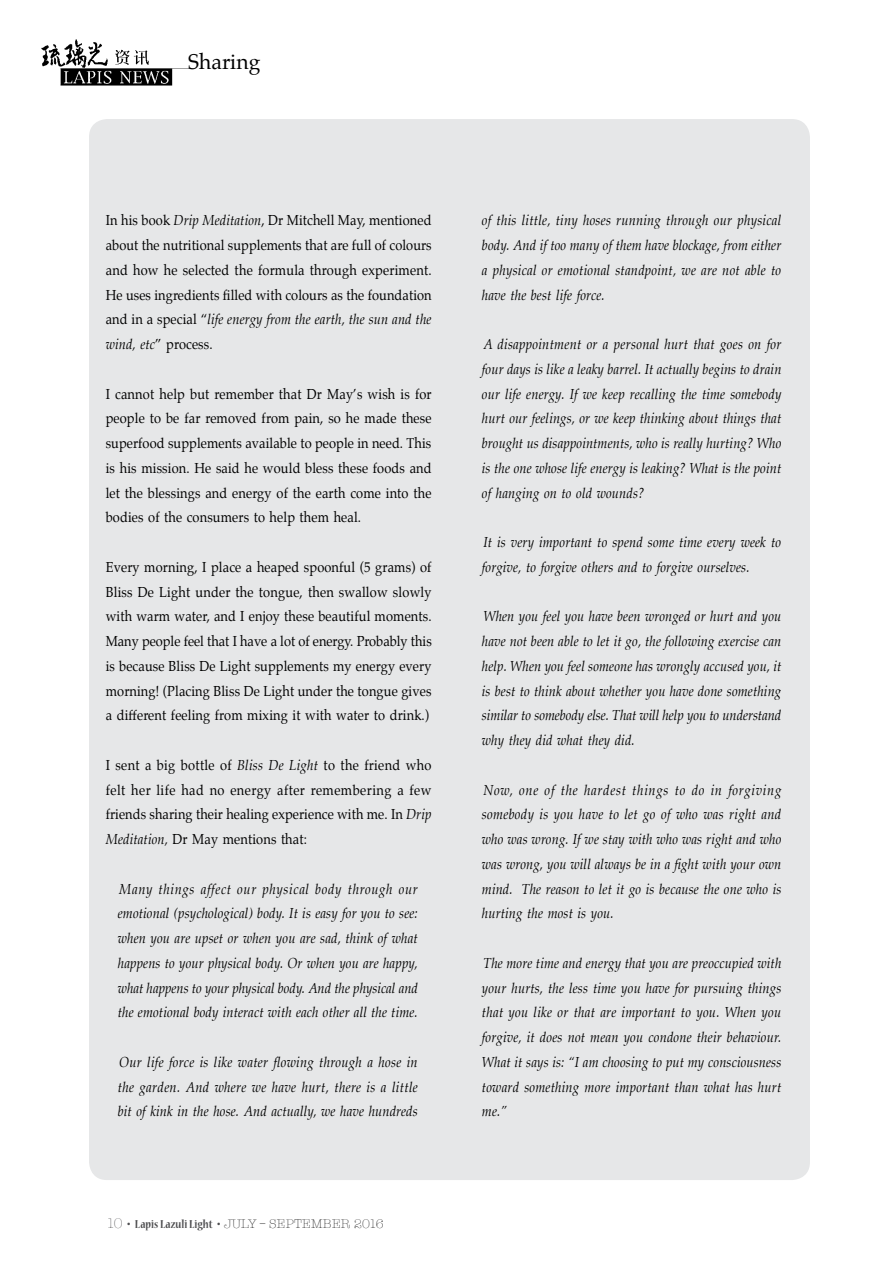
<style>
.page{position:relative;width:893px;height:1263px;background:#fff}
.page>*{position:absolute;margin:0;border:0;box-sizing:border-box;transform-origin:0 0}
.t1{font:21px "Palatino";color:#000}
.t2{font:italic 14.25px/24.8px "Palatino";letter-spacing:.01em;color:#000;text-align:justify;scale:.9 1}
.t3{font:14.25px/24.8px "Palatino";letter-spacing:.01em;color:#000;text-align:justify;scale:.9 1}
.t4{font:300 12.75px "American Typewriter";letter-spacing:.02em;color:#000}
.s1{font-style:italic}
.s2{font-size:14.25px;color:#4d4d4f}
.s3{font-size:9px;color:#4d4d4f}
.s4{font-family:"Nueva Std";font-weight:700;font-stretch:condensed;color:#4d4d4f}
</style>
<div class="page">
<img style="left:41px;top:39px;width:153px;height:47px">
<div style="left:89px;top:119px;width:721px;height:1061px;background:#e6e7e8;border-radius:18px"></div>
<h1 class="t1" style="left:188px;top:44px;width:74px">Sharing</h1>
<p class="t3" style="left:106px;top:208px;width:364px">In his book <span class="s1">Drip Meditation</span>, Dr Mitchell May, mentioned about the nutritional supplements that are full of colours and how he selected the formula through experiment.<br>He uses ingredients filled with colours as the foundation and in a special “<span class="s1">life energy from the earth, the sun and the wind, etc</span>” process.</p>
<p class="t3" style="left:106px;top:381px;width:364px">I cannot help but remember that Dr May’s wish is for people to be far removed from pain, so he made these superfood supplements available to people in need. This is his mission. He said he would bless these foods and let the blessings and energy of the earth come into the bodies of the consumers to help them heal.</p>
<p class="t3" style="left:106px;top:554px;width:364px">Every morning, I place a heaped spoonful (5 grams) of Bliss De Light under the tongue, then swallow slowly with warm water, and I enjoy these beautiful moments.<br>Many people feel that I have a lot of energy. Probably this is because Bliss De Light supplements my energy every morning! (Placing Bliss De Light under the tongue gives a different feeling from mixing it with water to drink.)</p>
<p class="t3" style="left:106px;top:753px;width:363px">I sent a big bottle of <span class="s1">Bliss De Light</span> to the friend who felt her life had no energy after remembering a few friends sharing their healing experience with me. In <span class="s1">Drip Meditation,</span> Dr May mentions that:</p>
<p class="t2" style="left:118px;top:876px;width:335px">Many things affect our physical body through our emotional (psychological) body. It is easy for you to see: when you are upset or when you are sad, think of what happens to your physical body. Or when you are happy, what happens to your physical body. And the physical and the emotional body interact with each other all the time.</p>
<p class="t2" style="left:118px;top:1049px;width:335px">Our life force is like water flowing through a hose in the garden. And where we have hurt, there is a little bit of kink in the hose. And actually, we have hundreds</p>
<p class="t4" style="left:106px;top:1214px;width:279px"><span class="s2">10</span> <span class="s3">•</span> <span class="s4">Lapis Lazuli Light</span> <span class="s3">•</span> JULY – SEPTEMBER 2016</p>
<p class="t2" style="left:482px;top:208px;width:334px">of this little, tiny hoses running through our physical body. And if too many of them have blockage, from either a physical or emotional standpoint, we are not able to have the best life force.</p>
<p class="t2" style="left:482px;top:332px;width:334px">A disappointment or a personal hurt that goes on for four days is like a leaky barrel. It actually begins to drain our life energy. If we keep recalling the time somebody hurt our feelings, or we keep thinking about things that brought us disappointments, who is really hurting? Who is the one whose life energy is leaking? What is the point of hanging on to old wounds?</p>
<p class="t2" style="left:482px;top:530px;width:334px">It is very important to spend some time every week to forgive, to forgive others and to forgive ourselves.</p>
<p class="t2" style="left:482px;top:604px;width:334px">When you feel you have been wronged or hurt and you have not been able to let it go, the following exercise can help. When you feel someone has wrongly accused you, it is best to think about whether you have done something similar to somebody else. That will help you to understand why they did what they did.</p>
<p class="t2" style="left:482px;top:777px;width:334px">Now, one of the hardest things to do in forgiving somebody is you have to let go of who was right and who was wrong. If we stay with who was right and who was wrong, you will always be in a fight with your own mind. The reason to let it go is because the one who is hurting the most is you.</p>
<p class="t2" style="left:482px;top:950px;width:334px">The more time and energy that you are preoccupied with your hurts, the less time you have for pursuing things that you like or that are important to you. When you forgive, it does not mean you condone their behaviour.<br>What it says is: “I am choosing to put my consciousness toward something more important than what has hurt me.”</p>
</div>
